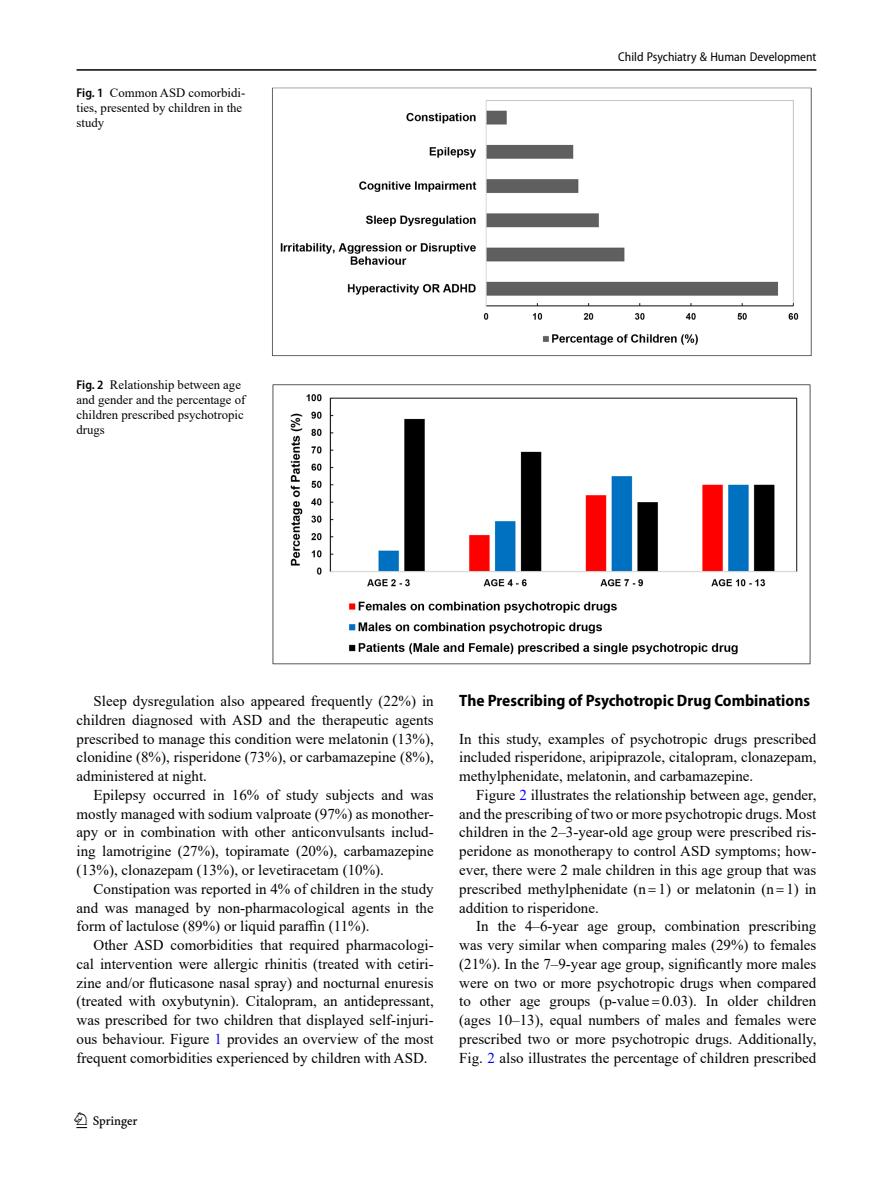
<style>
.page{position:relative;width:893px;height:1187px;background:#fff}
.page>*{position:absolute;margin:0;border:0;box-sizing:border-box;transform-origin:0 0}
.t1{font:22.5px "Springnew";color:#000}
.Head_2{font:700 semi-condensed 16.5px "Myriad Pro";color:#000}
.Body_Text_Indent{font:15px/18.8px "Times New Roman";color:#000;text-align:justify}
.Body_Text{font:15px/18.8px "Times New Roman";color:#000;text-align:justify}
.Figure_Caption_Side{font:12.75px/15px "Times New Roman";color:#000}
.t2{font:semi-condensed 12.75px "Myriad Pro";color:#000}
.s1{font-family:"Myriad Pro";font-weight:600;font-stretch:semi-condensed}
.s2{color:#00f}
.s3{font-family:"Minion Pro"}
</style>
<div class="page">
<hr style="left:77px;top:69px;width:739px;height:2px;background:#000">
<img style="left:272px;top:384px;width:539px;height:281px">
<img style="left:272px;top:87px;width:540px;height:270px">
<p class="Figure_Caption_Side" style="left:77px;top:84px;width:170px"><span class="s1">Fig. 1</span> Common ASD comorbidi&shy;ties, presented by children in the study</p>
<p class="Figure_Caption_Side" style="left:77px;top:376px;width:170px"><span class="s1">Fig. 2</span> Relationship between age and gender and the percentage of children prescribed psychotropic drugs</p>
<p class="t2" style="left:618px;top:49px;width:200px">Child Psychiatry &amp; Human Development</p>
<p class="Body_Text_Indent" style="left:77px;top:691px;width:359px;text-indent:17px">Sleep dysregulation also appeared frequently (22%) in children diagnosed with ASD and the therapeutic agents prescribed to manage this condition were melatonin (13%), clonidine (8%), risperidone (73%), or carbamazepine (8%), administered at night.</p>
<p class="Body_Text_Indent" style="left:77px;top:785px;width:359px;text-indent:17px">Epilepsy occurred in 16% of study subjects and was mostly managed with sodium valproate (97%) as monother&shy;apy or in combination with other anticonvulsants includ&shy;ing lamotrigine (27%), topiramate (20%), carbamazepine (13%), clonazepam (13%), or levetiracetam (10%).</p>
<p class="Body_Text_Indent" style="left:77px;top:878px;width:359px;text-indent:17px">Constipation was reported in 4% of children in the study and was managed by non-pharmacological agents in the form of lactulose (89%) or liquid paraffin (11%).</p>
<p class="Body_Text_Indent" style="left:77px;top:935px;width:359px;text-indent:17px">Other ASD comorbidities that required pharmacologi&shy;cal intervention were allergic rhinitis (treated with cetiri&shy;zine and/or fluticasone nasal spray) and nocturnal enuresis (treated with oxybutynin). Citalopram, an antidepressant, was prescribed for two children that displayed self-injuri&shy;ous behaviour. Figure <span class="s2">1</span> provides an overview of the most frequent comorbidities experienced by children with ASD.</p>
<h1 class="t1" style="left:77px;top:1107px;width:63px">1 3</h1>
<p class="Head_2" style="left:459px;top:691px;width:352px">The Prescribing of Psychotropic Drug Combinations</p>
<p class="Body_Text" style="left:459px;top:728px;width:359px">In this study, examples of psychotropic drugs prescribed included risperidone, aripiprazole, citalopram, clonazepam, methylphenidate, melatonin, and carbamazepine.</p>
<p class="Body_Text_Indent" style="left:459px;top:785px;width:359px;text-indent:17px">Figure <span class="s2">2</span> illustrates the relationship between age, gender, and the prescribing of two or more psychotropic drugs. Most children in the 2–3-year-old age group were prescribed ris&shy;peridone as monotherapy to control ASD symptoms; how&shy;ever, there were 2 male children in this age group that was prescribed methylphenidate (n<span class="s3">=</span>1) or melatonin (n<span class="s3">=</span>1) in addition to risperidone.</p>
<p class="Body_Text_Indent" style="left:459px;top:916px;width:359px;text-indent:17px">In the 4–6-year age group, combination prescribing was very similar when comparing males (29%) to females (21%). In the 7–9-year age group, significantly more males were on two or more psychotropic drugs when compared to other age groups (p-value<span class="s3">=</span>0.03). In older children (ages 10–13), equal numbers of males and females were prescribed two or more psychotropic drugs. Additionally, Fig. <span class="s2">2</span> also illustrates the percentage of children prescribed</p>
</div>
